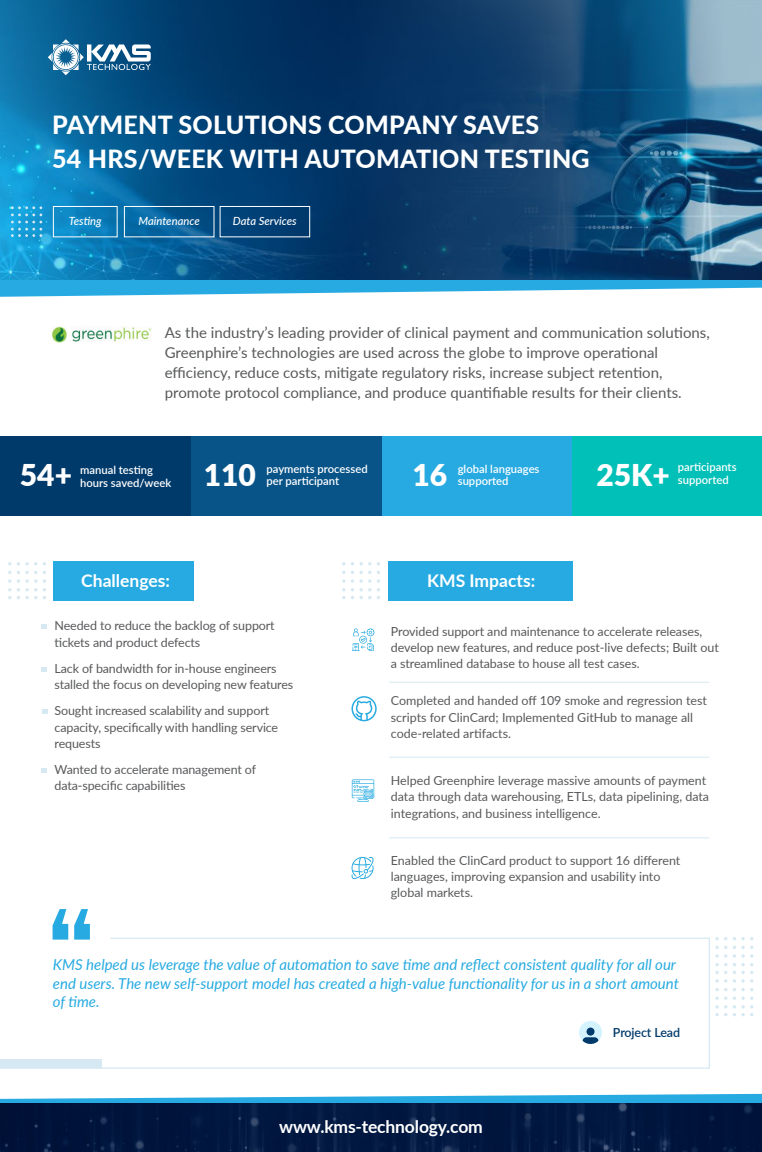
<style>
.page{position:relative;width:762px;height:1152px;background:#fff}
.page>*{position:absolute;margin:0;border:0;box-sizing:border-box;transform-origin:0 0}
.t1{font:900 30px "Lato";color:#fff}
.t2{font:800 25px/33.8px "Lato";letter-spacing:.01em;color:#fff}
.t3{font:700 17.5px "Lato";letter-spacing:-.01em;color:#fff}
.t4{font:15px/20px "Lato";color:#58595b}
.t5{font:italic 15px/18.8px "Lato";color:#27aae1}
.t6{font:12.5px/16.2px "Lato";letter-spacing:-.005em;color:#58595b}
.t7{font:600 12.5px "Lato";letter-spacing:-.01em;color:#003a6a}
.t8{font:600 11.25px/12.5px "Lato";color:#fff}
.t9{font:italic 500 11.25px "Lato";color:#fff}
</style>
<div class="page">
<svg style="left:0;top:279px;width:762px;height:18px;fill:#27aae1"></svg>
<img style="left:0;top:0;width:762px;height:279px">
<svg style="left:48px;top:39px;width:103px;height:36px"></svg>
<svg style="left:0;top:1093px;width:762px;height:10px"></svg>
<img style="left:0;top:1103px;width:762px;height:48px">
<svg style="left:715px;top:954px;width:12px;height:19px"></svg>
<svg style="left:733px;top:954px;width:20px;height:19px"></svg>
<svg style="left:715px;top:937px;width:12px;height:11px"></svg>
<svg style="left:733px;top:937px;width:20px;height:11px"></svg>
<svg style="left:715px;top:1005px;width:12px;height:11px"></svg>
<svg style="left:733px;top:1005px;width:20px;height:11px"></svg>
<svg style="left:715px;top:979px;width:12px;height:20px"></svg>
<svg style="left:733px;top:979px;width:20px;height:20px"></svg>
<div style="left:53px;top:560px;width:141px;height:40px;background:#27aae1"></div>
<svg style="left:8px;top:588px;width:29px;height:11px"></svg>
<svg style="left:43px;top:588px;width:3px;height:11px"></svg>
<svg style="left:8px;top:562px;width:29px;height:20px"></svg>
<svg style="left:43px;top:562px;width:3px;height:20px"></svg>
<div style="left:389px;top:560px;width:184px;height:40px;background:#27aae1"></div>
<svg style="left:342px;top:588px;width:3px;height:11px"></svg>
<svg style="left:351px;top:588px;width:20px;height:11px"></svg>
<svg style="left:377px;top:588px;width:3px;height:11px"></svg>
<svg style="left:342px;top:562px;width:3px;height:20px"></svg>
<svg style="left:351px;top:562px;width:20px;height:20px"></svg>
<svg style="left:377px;top:562px;width:3px;height:20px"></svg>
<svg style="left:42px;top:624px;width:5px;height:4px"></svg>
<svg style="left:42px;top:667px;width:5px;height:4px"></svg>
<svg style="left:42px;top:709px;width:5px;height:5px"></svg>
<svg style="left:42px;top:768px;width:5px;height:5px"></svg>
<hr style="left:389px;top:681px;width:320px;height:1px;background:#d6e9f3">
<hr style="left:389px;top:756px;width:320px;height:1px;background:#d6e9f3">
<hr style="left:389px;top:837px;width:320px;height:1px;background:#d6e9f3">
<svg style="left:53px;top:909px;width:37px;height:28px"></svg>
<svg style="left:0;top:937px;width:710px;height:131px"></svg>
<div style="left:0;top:1059px;width:102px;height:8px;background:#d6e9f3"></div>
<div style="left:571px;top:437px;width:191px;height:79px;background:#00c0b7"></div>
<div style="left:0;top:437px;width:192px;height:79px;background:#003a6a"></div>
<div style="left:191px;top:437px;width:191px;height:79px;background:#085488"></div>
<div style="left:382px;top:437px;width:189px;height:79px;background:#27aae1"></div>
<svg style="left:352px;top:628px;width:22px;height:23px"></svg>
<img style="left:51px;top:326px;width:101px;height:16px">
<svg style="left:351px;top:696px;width:26px;height:25px"></svg>
<svg style="left:352px;top:779px;width:22px;height:22px"></svg>
<svg style="left:351px;top:857px;width:23px;height:21px"></svg>
<div style="left:579px;top:1020px;width:23px;height:23px;background:#d3f3ff;border-radius:50%"></div>
<div style="left:586px;top:1027px;width:8px;height:8px;background:#003a6a;border-radius:50%"></div>
<svg style="left:582px;top:1037px;width:16px;height:6px"></svg>
<svg style="left:11px;top:206px;width:31px;height:31px"></svg>
<div style="left:53px;top:206px;width:64px;height:31px;border:1px solid #fff"></div>
<div style="left:124px;top:206px;width:90px;height:31px;border:1px solid #fff"></div>
<div style="left:220px;top:206px;width:90px;height:31px;border:1px solid #fff"></div>
<h2 class="t2" style="left:52px;top:108px;width:539px">PAYMENT SOLUTIONS COMPANY SAVES<br>54 HRS/WEEK WITH AUTOMATION TESTING</h2>
<p class="t9" style="left:69px;top:213px;width:34px">Testing</p>
<p class="t9" style="left:138px;top:213px;width:63px">Maintenance</p>
<p class="t9" style="left:233px;top:213px;width:65px">Data Services</p>
<p class="t4" style="left:165px;top:321px;width:546px">As the industry’s leading provider of clinical payment and communication solutions, Greenphire’s technologies are used across the globe to improve operational efficiency, reduce costs, mitigate regulatory risks, increase subject retention, promote protocol compliance, and produce quantifiable results for their clients.</p>
<h1 class="t1" style="left:412px;top:458px;width:36px">16</h1>
<p class="t8" style="left:678px;top:460px;width:60px">participants supported</p>
<p class="t8" style="left:266px;top:463px;width:103px">payments processed per participant</p>
<h1 class="t1" style="left:596px;top:458px;width:75px">25K+</h1>
<h1 class="t1" style="left:20px;top:458px;width:54px">54+</h1>
<h1 class="t1" style="left:204px;top:458px;width:54px">110</h1>
<p class="t8" style="left:458px;top:463px;width:83px">global languages supported</p>
<p class="t8" style="left:80px;top:462px;width:93px;line-height:13.5px">manual testing hours saved/week</p>
<h3 class="t3" style="left:81px;top:573px;width:90px">Challenges:</h3>
<h3 class="t3" style="left:427px;top:573px;width:110px">KMS Impacts:</h3>
<p class="t6" style="left:55px;top:617px;width:222px">Needed to reduce the backlog of support tickets and product defects</p>
<p class="t6" style="left:55px;top:659px;width:240px">Lack of bandwidth for in-house engineers stalled the focus on developing new features</p>
<p class="t6" style="left:55px;top:703px;width:225px">Sought increased scalability and support capacity, specifically with handling service requests</p>
<p class="t6" style="left:55px;top:762px;width:203px">Wanted to accelerate management of data-specific capabilities</p>
<p class="t6" style="left:391px;top:622px;width:330px">Provided support and maintenance to accelerate releases, develop new features, and reduce post-live defects; Built out a streamlined database to house all test cases.</p>
<p class="t6" style="left:391px;top:692px;width:318px">Completed and handed off 109 smoke and regression test scripts for ClinCard; Implemented GitHub to manage all code-related artifacts.</p>
<p class="t6" style="left:391px;top:771px;width:320px">Helped Greenphire leverage massive amounts of payment data through data warehousing, ETLs, data pipelining, data integrations, and business intelligence.</p>
<p class="t6" style="left:391px;top:851px;width:291px">Enabled the ClinCard product to support 16 different languages, improving expansion and usability into global markets.</p>
<p class="t5" style="left:53px;top:954px;width:627px">KMS helped us leverage the value of automation to save time and reflect consistent quality for all our end users. The new self-support model has created a high-value functionality for us in a short amount of time.</p>
<p class="t7" style="left:613px;top:1027px;width:69px">Project Lead</p>
<h3 class="t3" style="left:279px;top:1119px;width:205px">www.kms-technology.com</h3>
</div>
